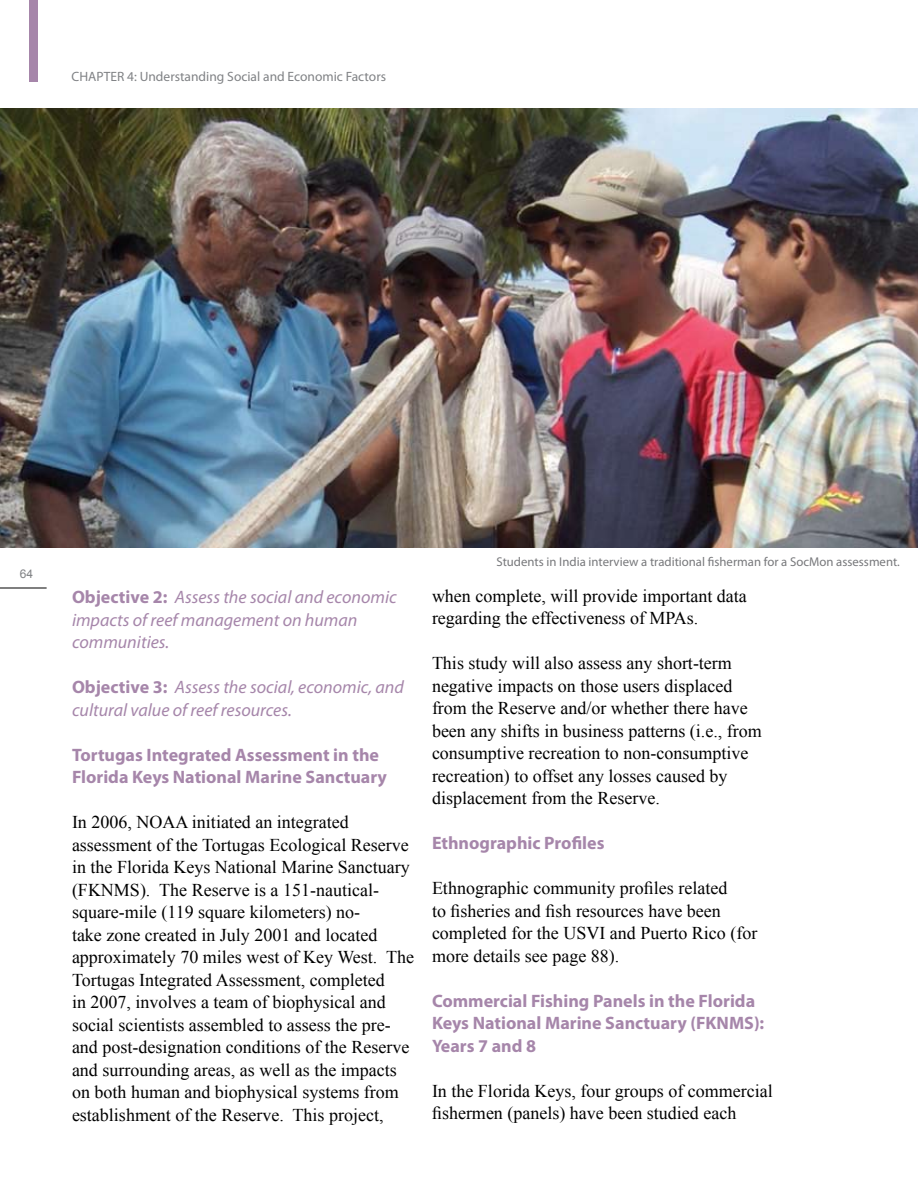
<style>
.page{position:relative;width:918px;height:1188px;background:#fff}
.page>*{position:absolute;margin:0;border:0;box-sizing:border-box;transform-origin:0 0}
.t1{font:18px/22.5px "Times New Roman";color:#000}
.t2{font:700 18px/22.5px "Myriad Pro";color:#a686aa}
.t3{font:italic 18px/22.5px "Myriad Pro";color:#a686aa}
.t4{font:13.5px "Myriad Pro";color:#808285}
.t5{font:12.75px "Myriad Pro";color:#77787b}
.t6{font:12px "Arial";color:#808285}
.s1{font-weight:700;font-style:normal}
</style>
<div class="page">
<hr style="left:0;top:588px;width:47px;height:1px;background:#000">
<div style="left:30px;top:0;width:8px;height:81px;background:#a686aa"></div>
<img style="left:0;top:108px;width:918px;height:439px">
<p class="t4" style="left:72px;top:68px;width:316px">CHAPTER 4: Understanding Social and Economic Factors</p>
<p class="t6" style="left:20px;top:567px;width:15px">64</p>
<p class="t3" style="left:72px;top:585px;width:326px"><span class="s1">Objective 2:</span> Assess the social and economic impacts of reef management on human communities.</p>
<p class="t3" style="left:72px;top:675px;width:333px"><span class="s1">Objective 3:</span> Assess the social, economic, and cultural value of reef resources.</p>
<p class="t2" style="left:72px;top:743px;width:316px">Tortugas Integrated Assessment in the<br>Florida Keys National Marine Sanctuary</p>
<p class="t1" style="left:72px;top:810px;width:344px">In 2006, NOAA initiated an integrated assessment of the Tortugas Ecological Reserve in the Florida Keys National Marine Sanctuary (FKNMS). The Reserve is a 151-nautical&shy;square-mile (119 square kilometers) no-<br>take zone created in July 2001 and located approximately 70 miles west of Key West. The Tortugas Integrated Assessment, completed<br>in 2007, involves a team of biophysical and social scientists assembled to assess the pre&shy;and post-designation conditions of the Reserve and surrounding areas, as well as the impacts on both human and biophysical systems from establishment of the Reserve. This project,</p>
<p class="t5" style="left:496px;top:554px;width:405px">Students in India interview a traditional fisherman for a SocMon assessment.</p>
<p class="t1" style="left:432px;top:584px;width:316px">when complete, will provide important data regarding the effectiveness of MPAs.</p>
<p class="t1" style="left:432px;top:652px;width:331px">This study will also assess any short-term negative impacts on those users displaced from the Reserve and/or whether there have been any shifts in business patterns (i.e., from consumptive recreation to non-consumptive recreation) to offset any losses caused by displacement from the Reserve.</p>
<p class="t2" style="left:432px;top:832px;width:174px">Ethnographic Profiles</p>
<p class="t1" style="left:432px;top:877px;width:297px">Ethnographic community profiles related to fisheries and fish resources have been</p>
<p class="t1" style="left:432px;top:922px;width:327px">completed for the USVI and Puerto Rico (for more details see page 88).</p>
<p class="t2" style="left:432px;top:989px;width:334px">Commercial Fishing Panels in the Florida<br>Keys National Marine Sanctuary (FKNMS):<br>Years 7 and 8</p>
<p class="t1" style="left:432px;top:1079px;width:342px">In the Florida Keys, four groups of commercial</p>
<p class="t1" style="left:432px;top:1102px;width:306px">fishermen (panels) have been studied each</p>
</div>
